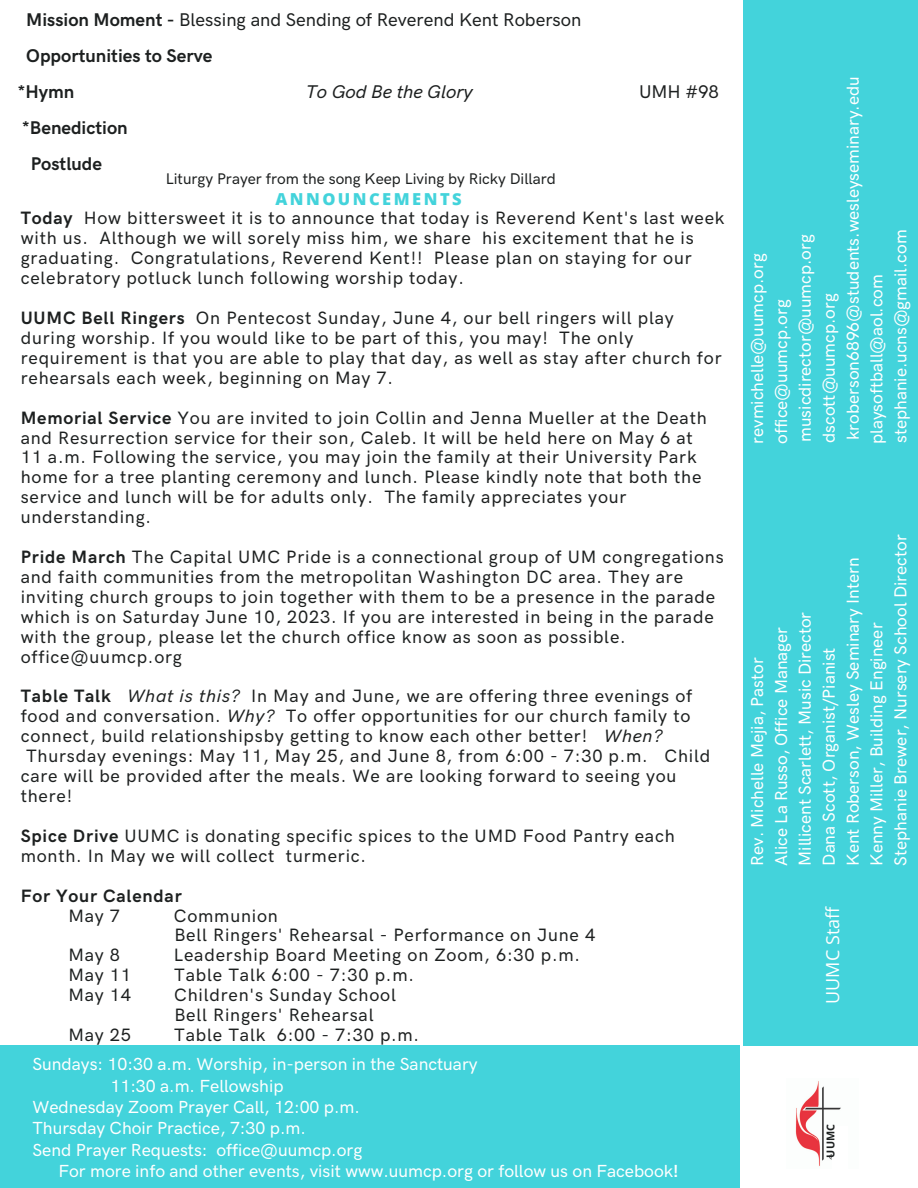
<style>
.page{position:relative;width:918px;height:1188px;background:#fff}
.page>*{position:absolute;margin:0;border:0;box-sizing:border-box;transform-origin:0 0}
.t1{font:500 18.45px "HK Grotesk Pro";color:#1d2020}
.t2{font:700 18.45px/36px "HK Grotesk Pro";color:#1d2020}
.t3{font:italic 500 18.45px "HK Grotesk Pro";color:#1d2020}
.t4{font:500 18px/20px "HK Grotesk Pro";letter-spacing:.045em;color:#1d2020}
.t5{font:700 18px "HK Grotesk Pro";letter-spacing:.045em;color:#1d2020}
.t6{font:18px "Open Sans";color:#fff}
.t7{font:500 17.55px "HK Grotesk Pro";color:#fff}
.t8{font:500 17.4px "HK Grotesk Pro";color:#fff}
.t9{font:800 16.5px "Open Sans";letter-spacing:.15em;color:#43d3db}
.t10{font:500 15.45px "HK Grotesk Pro";color:#1d2020}
.t11{font:700 10.8px "Open Sans";color:#1d2020}
.s1{font-weight:700}
.s2{font-style:italic}
</style>
<div class="page">
<div style="left:743px;top:0;width:175px;height:1045px;background:#43d3db"></div>
<div style="left:0;top:1045px;width:740px;height:143px;background:#43d3db"></div>
<img style="left:795px;top:1081px;width:46px;height:85px">
<div style="left:832px;top:1126px;width:16px;height:43px;background:#fff"></div>
<p class="t1" style="left:26px;top:10px;width:557px"><span class="s1">Mission Moment -</span> Blessing and Sending of Reverend Kent Roberson</p>
<p class="t2" style="left:26px;top:39px;width:188px">Opportunities to Serve</p>
<p class="t2" style="left:17px;top:75px;width:58px">*Hymn</p>
<p class="t3" style="left:306px;top:82px;width:168px">To God Be the Glory</p>
<p class="t1" style="left:639px;top:82px;width:82px">UMH #98</p>
<p class="t2" style="left:31px;top:111px;width:99px;text-indent:-9px">*Benediction<br>Postlude</p>
<p class="t10" style="left:166px;top:170px;width:392px">Liturgy Prayer from the song Keep Living by Ricky Dillard</p>
<p class="t9" style="left:275px;top:187px;width:188px">ANNOUNCEMENTS</p>
<p class="t4" style="left:21px;top:209px;width:705px"><span class="s1">Today</span> How bittersweet it is to announce that today is Reverend Kent's last week with us. Although we will sorely miss him, we share his excitement that he is graduating. Congratulations, Reverend Kent!! Please plan on staying for our celebratory potluck lunch following worship today.</p>
<p class="t4" style="left:21px;top:309px;width:702px"><span class="s1">UUMC Bell Ringers</span> On Pentecost Sunday, June 4, our bell ringers will play during worship. If you would like to be part of this, you may! The only requirement is that you are able to play that day, as well as stay after church for rehearsals each week, beginning on May 7.</p>
<p class="t4" style="left:21px;top:408px;width:688px"><span class="s1">Memorial Service</span> You are invited to join Collin and Jenna Mueller at the Death and Resurrection service for their son, Caleb. It will be held here on May 6 at 11 a.m. Following the service, you may join the family at their University Park home for a tree planting ceremony and lunch. Please kindly note that both the service and lunch will be for adults only. The family appreciates your understanding.</p>
<p class="t4" style="left:21px;top:548px;width:705px"><span class="s1">Pride March</span> The Capital UMC Pride is a connectional group of UM congregations and faith communities from the metropolitan Washington DC area. They are inviting church groups to join together with them to be a presence in the parade which is on Saturday June 10, 2023. If you are interested in being in the parade with the group, please let the church office know as soon as possible. office@uumcp.org</p>
<p class="t4" style="left:21px;top:687px;width:691px"><span class="s1">Table Talk</span> <span class="s2">What is this?</span> In May and June, we are offering three evenings of food and conversation. <span class="s2">Why?</span> To offer opportunities for our church family to connect, build relationshipsby getting to know each other better! <span class="s2">When?<br></span>Thursday evenings: May 11, May 25, and June 8, from 6:00 - 7:30 p.m. Child care will be provided after the meals. We are looking forward to seeing you there!</p>
<p class="t4" style="left:21px;top:826px;width:656px"><span class="s1">Spice Drive</span> UUMC is donating specific spices to the UMD Food Pantry each month. In May we will collect turmeric.</p>
<p class="t5" style="left:21px;top:885px;width:163px">For Your Calendar</p>
<p class="t4" style="left:68px;top:906px;width:53px">May 7</p>
<p class="t4" style="left:174px;top:906px;width:423px">Communion<br>Bell Ringers' Rehearsal - Performance on June 4</p>
<p class="t4" style="left:68px;top:946px;width:53px">May 8</p>
<p class="t4" style="left:174px;top:946px;width:408px">Leadership Board Meeting on Zoom, 6:30 p.m.</p>
<p class="t4" style="left:68px;top:966px;width:64px">May 11</p>
<p class="t4" style="left:174px;top:966px;width:241px">Table Talk 6:00 - 7:30 p.m.</p>
<p class="t4" style="left:68px;top:986px;width:64px">May 14</p>
<p class="t4" style="left:174px;top:986px;width:223px">Children's Sunday School<br>Bell Ringers' Rehearsal</p>
<p class="t4" style="left:68px;top:1026px;width:64px">May 25</p>
<p class="t4" style="left:174px;top:1026px;width:246px">Table Talk 6:00 - 7:30 p.m.</p>
<p class="t7" style="left:32px;top:1054px;width:447px">Sundays: 10:30 a.m. Worship, in-person in the Sanctuary</p>
<p class="t7" style="left:111px;top:1076px;width:175px">11:30 a.m. Fellowship</p>
<p class="t7" style="left:32px;top:1097px;width:329px">Wednesday Zoom Prayer Call, 12:00 p.m.</p>
<p class="t7" style="left:32px;top:1119px;width:275px">Thursday Choir Practice, 7:30 p.m.</p>
<p class="t7" style="left:32px;top:1140px;width:331px">Send Prayer Requests: office@uumcp.org</p>
<p class="t7" style="left:58px;top:1161px;width:622px">For more info and other events, visit www.uumcp.org or follow us on Facebook<span class="s1">!</span></p>
<p class="t8" style="left:843px;top:440px;width:365px;rotate:-90deg">kroberson6896@students.wesleyseminary.edu</p>
<p class="t8" style="left:891px;top:443px;width:215px;rotate:-90deg">stephanie.ucns@gmail.com</p>
<p class="t8" style="left:795px;top:442px;width:209px;rotate:-90deg">musicdirector@uumcp.org</p>
<p class="t8" style="left:747px;top:444px;width:192px;rotate:-90deg">revmichelle@uumcp.org</p>
<p class="t8" style="left:867px;top:444px;width:171px;rotate:-90deg">playsoftball@aol.com</p>
<p class="t8" style="left:819px;top:443px;width:151px;rotate:-90deg">dscott@uumcp.org</p>
<p class="t8" style="left:771px;top:444px;width:146px;rotate:-90deg">office@uumcp.org</p>
<p class="t8" style="left:795px;top:866px;width:255px;rotate:-90deg">Millicent Scarlett, Music Director</p>
<p class="t8" style="left:771px;top:866px;width:240px;rotate:-90deg">Alice La Russo, Office Manager</p>
<p class="t8" style="left:747px;top:866px;width:210px;rotate:-90deg">Rev. Michelle Mejia, Pastor</p>
<p class="t8" style="left:843px;top:866px;width:310px;rotate:-90deg">Kent Roberson, Wesley Seminary Intern</p>
<p class="t8" style="left:819px;top:866px;width:220px;rotate:-90deg">Dana Scott, Organist/Pianist</p>
<p class="t8" style="left:891px;top:866px;width:333px;rotate:-90deg">Stephanie Brewer, Nursery School Director</p>
<p class="t8" style="left:867px;top:866px;width:244px;rotate:-90deg">Kenny Miller, Building Engineer</p>
<p class="t6" style="left:820px;top:1004px;width:99px;rotate:-90deg">UUMC Staff</p>
<p class="t11" style="left:823px;top:1158px;width:35px;rotate:-90deg">UUMC</p>
</div>
